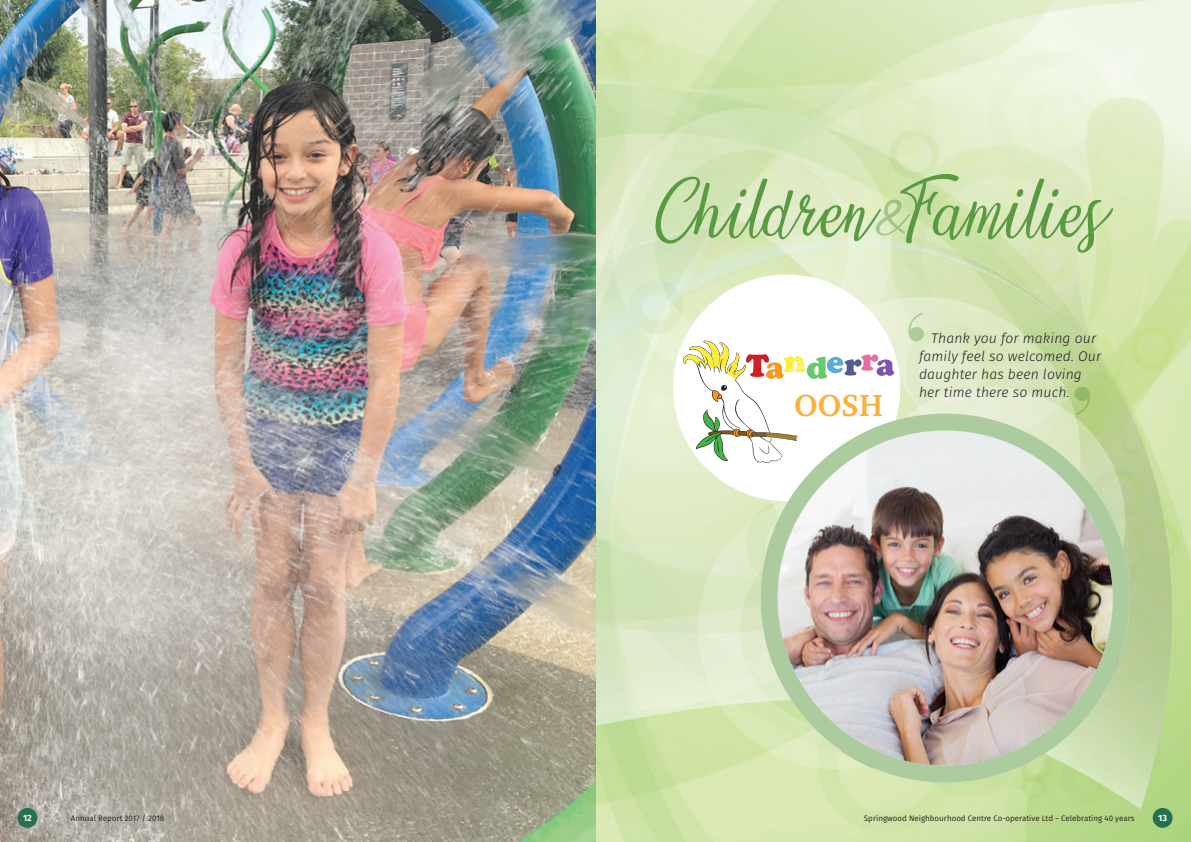
<style>
.page{position:relative;width:1191px;height:842px;background:#fff}
.page>*{position:absolute;margin:0;border:0;box-sizing:border-box;transform-origin:0 0}
.t1{font:700 condensed 96px "Bauer Bodoni";color:#599a42}
.t2{font:700 31.3px "Charter";color:#f7981d}
.t3{font:italic 300 14px/18px "Fira Sans";letter-spacing:.01em;color:#231f20}
.t4{font:700 9px "Fira Sans";color:#fff}
.t5{font:8px "Fira Sans";color:#231f20}
</style>
<div class="page">
<img style="left:595px;top:0;width:596px;height:842px">
<div style="left:612px;top:108px;width:279px;height:279px;border:43px solid #fff;border-radius:50%"></div>
<div style="left:673px;top:274px;width:227px;height:227px;background:#fff;border-radius:50%"></div>
<svg style="left:677px;top:334px;width:122px;height:134px"></svg>
<svg style="left:765px;top:297px;width:315px;height:315px"></svg>
<div style="left:698px;top:491px;width:278px;height:279px;border:43px solid #fff;border-radius:50%"></div>
<div style="left:855px;top:387px;width:270px;height:270px;background:#e5eed2;border-radius:50%"></div>
<img style="left:760px;top:414px;width:369px;height:354px">
<div style="left:760px;top:414px;width:369px;height:369px;border:17px solid #599a42;border-radius:50%"></div>
<img style="left:0;top:0;width:595px;height:842px">
<svg style="left:655px;top:174px;width:458px;height:79px;background:#c1d9a5"></svg>
<div style="left:17px;top:808px;width:20px;height:20px;background:#25704f;border-radius:50%"></div>
<div style="left:1152px;top:808px;width:20px;height:20px;background:#25704f;border-radius:50%"></div>
<h2 class="t2" style="left:794px;top:378px;width:90px">OOSH</h2>
<h1 class="t1" style="left:904px;top:293px;width:25px">‘</h1>
<p class="t3" style="left:919px;top:329px;width:184px;text-indent:12px">Thank you for making our family feel so welcomed. Our daughter has been loving her time there so much.</p>
<h1 class="t1" style="left:1093px;top:435px;width:25px;rotate:-180deg">‘</h1>
<p class="t4" style="left:23px;top:810px;width:10px">12</p>
<p class="t5" style="left:71px;top:812px;width:95px">Annual Report 2017 / 2018</p>
<p class="t5" style="left:864px;top:812px;width:272px">Springwood Neighbourhood Centre Co-operative Ltd ~ Celebrating 40 years</p>
<p class="t4" style="left:1158px;top:810px;width:10px">13</p>
</div>
